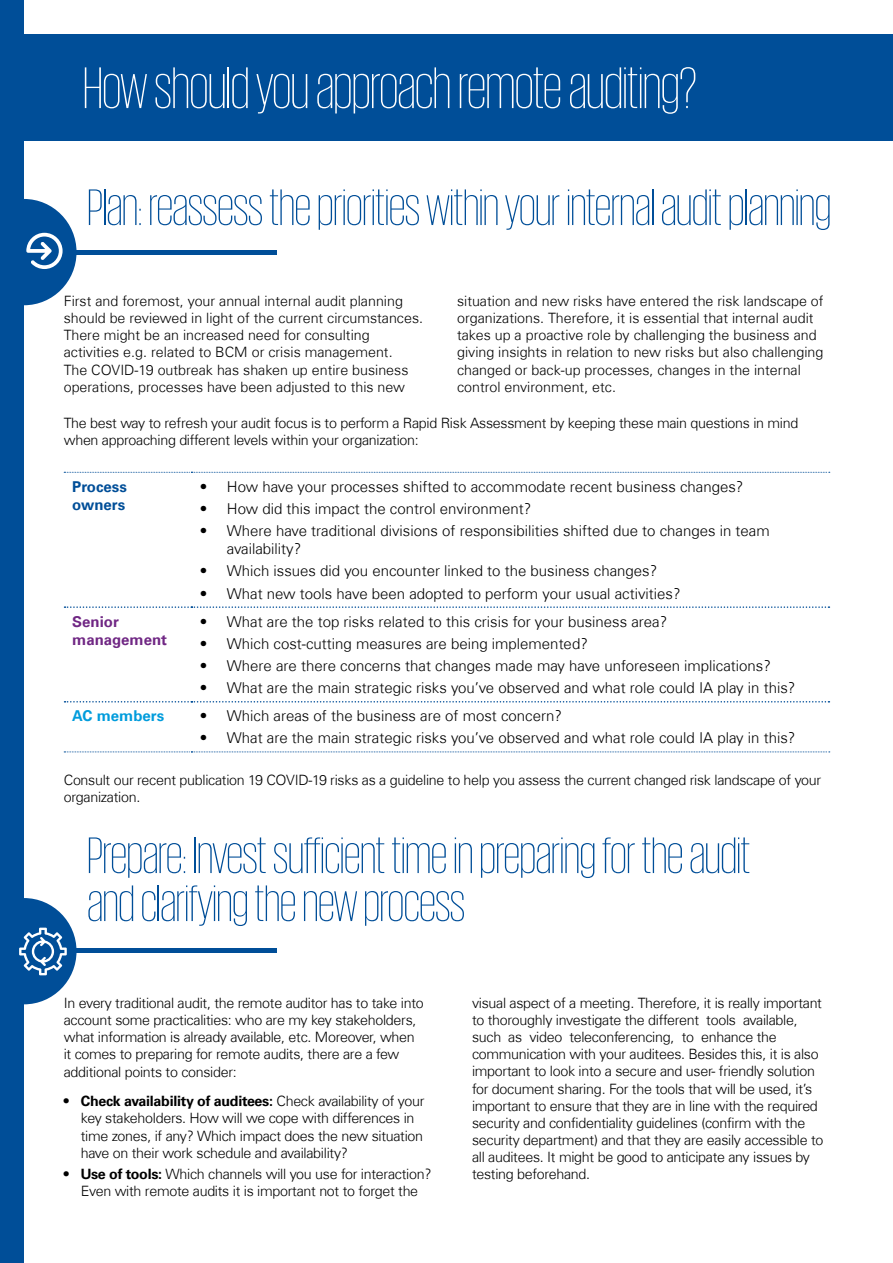
<style>
.page{position:relative;width:893px;height:1263px;background:#fff}
.page>*{position:absolute;margin:0;border:0;box-sizing:border-box;transform-origin:0 0}
.t1{font:200 60px "KPMG";letter-spacing:-.01em;color:#fff}
.t2{font:200 52.5px/48px "KPMG";letter-spacing:-.01em;color:#004e98}
.t3{font:300 15px/18px "Universfor KPMG";color:#000}
.t4{font:700 15px/18px "Universfor KPMG";color:#702784}
.t5{font:700 15px/18px "Universfor KPMG";color:#004e98}
.t6{font:700 15px "Universfor KPMG";color:#009cdc}
.t7{font:300 14.25px/17.1px "Universfor KPMG";letter-spacing:-.02em;color:#000}
.t8{font:300 14.25px/17.1px "Universfor KPMG";color:#000}
.s1{font-weight:700}
</style>
<div class="page">
<svg style="left:64px;top:472px;width:766px;height:1px"></svg>
<svg style="left:64px;top:751px;width:766px;height:1px"></svg>
<svg style="left:65px;top:606px;width:764px;height:2px"></svg>
<svg style="left:65px;top:701px;width:764px;height:1px"></svg>
<hr style="left:64px;top:251px;width:213px;height:4px;background:#004e98">
<div style="left:64px;top:948px;width:212px;height:5px;background:#004e98"></div>
<div style="left:0;top:0;width:23px;height:1263px;background:#004e98"></div>
<svg style="left:19px;top:898px;width:58px;height:106px"></svg>
<svg style="left:23px;top:199px;width:54px;height:106px"></svg>
<div style="left:19px;top:34px;width:874px;height:106px;background:#004e98"></div>
<h1 class="t1" style="left:83px;top:59px;width:616px">How should you approach remote auditing?</h1>
<h2 class="t2" style="left:87px;top:182px;width:745px">Plan: reassess the priorities within your internal audit planning</h2>
<p class="t8" style="left:64px;top:292px;width:361px">First and foremost, your annual internal audit planning should be reviewed in light of the current circumstances.<br>There might be an increased need for consulting activities e.g. related to BCM or crisis management.<br>The COVID-19 outbreak has shaken up entire business operations, processes have been adjusted to this new</p>
<p class="t8" style="left:457px;top:292px;width:368px">situation and new risks have entered the risk landscape of organizations. Therefore, it is essential that internal audit takes up a proactive role by challenging the business and giving insights in relation to new risks but also challenging changed or back-up processes, changes in the internal control environment, etc.</p>
<p class="t7" style="left:64px;top:414px;width:736px">The best way to refresh your audit focus is to perform a Rapid Risk Assessment by keeping these main questions in mind when approaching different levels within your organization:</p>
<p class="t5" style="left:72px;top:477px;width:56px">Process owners</p>
<p class="t3" style="left:200px;top:477px;width:545px">• How have your processes shifted to accommodate recent business changes?</p>
<p class="t3" style="left:200px;top:499px;width:333px">• How did this impact the control environment?</p>
<p class="t3" style="left:227px;top:522px;width:544px;text-indent:-27px">• Where have traditional divisions of responsibilities shifted due to changes in team availability?</p>
<p class="t3" style="left:200px;top:562px;width:459px">• Which issues did you encounter linked to the business changes?</p>
<p class="t3" style="left:200px;top:584px;width:482px">• What new tools have been adopted to perform your usual activities?</p>
<p class="t4" style="left:72px;top:612px;width:96px">Senior management</p>
<p class="t3" style="left:200px;top:612px;width:469px">• What are the top risks related to this crisis for your business area?</p>
<p class="t3" style="left:200px;top:634px;width:389px">• Which cost-cutting measures are being implemented?</p>
<p class="t3" style="left:200px;top:657px;width:572px">• Where are there concerns that changes made may have unforeseen implications?</p>
<p class="t3" style="left:200px;top:679px;width:597px">• What are the main strategic risks you’ve observed and what role could IA play in this?</p>
<p class="t6" style="left:72px;top:707px;width:93px">AC members</p>
<p class="t3" style="left:200px;top:707px;width:364px">• Which areas of the business are of most concern?</p>
<p class="t3" style="left:200px;top:729px;width:597px">• What are the main strategic risks you’ve observed and what role could IA play in this?</p>
<p class="t7" style="left:64px;top:771px;width:759px">Consult our recent publication 19 COVID-19 risks as a guideline to help you assess the current changed risk landscape of your organization.</p>
<h2 class="t2" style="left:87px;top:830px;width:665px">Prepare: Invest sufficient time in preparing for the audit and clarifying the new process</h2>
<p class="t7" style="left:64px;top:994px;width:361px">In every traditional audit, the remote auditor has to take into account some practicalities: who are my key stakeholders, what information is already available, etc. Moreover, when it comes to preparing for remote audits, there are a few additional points to consider:</p>
<p class="t7" style="left:81px;top:1093px;width:345px;text-indent:-17px"><span class="s1">• Check availability of auditees:</span> Check availability of your key stakeholders. How will we cope with differences in time zones, if any? Which impact does the new situation have on their work schedule and availability?</p>
<p class="t7" style="left:64px;top:1165px;width:369px;text-align:center"><span class="s1">• Use of tools:</span> Which channels will you use for interaction?<br>Even with remote audits it is important not to forget the</p>
<p class="t7" style="left:472px;top:994px;width:353px">visual aspect of a meeting. Therefore, it is really important to thoroughly investigate the different tools available, such as video teleconferencing, to enhance the communication with your auditees. Besides this, it is also important to look into a secure and user- friendly solution for document sharing. For the tools that will be used, it’s important to ensure that they are in line with the required security and confidentiality guidelines (confirm with the security department) and that they are easily accessible to all auditees. It might be good to anticipate any issues by testing beforehand.</p>
</div>
